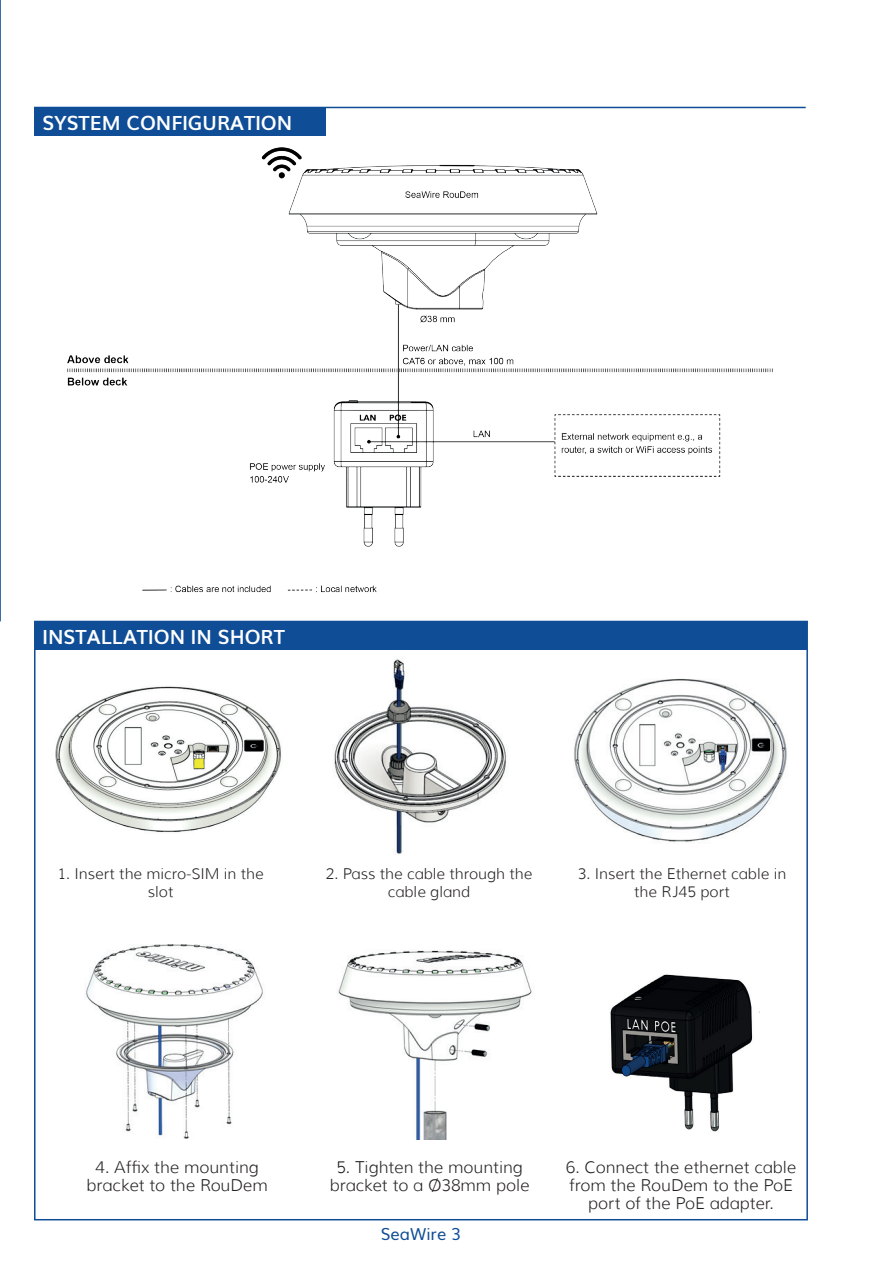
<style>
.page{position:relative;width:893px;height:1263px;background:#fff}
.page>*{position:absolute;margin:0;border:0;box-sizing:border-box;transform-origin:0 0}
.t1{font:700 19.5px "Muli";color:#fff}
.t2{font:300 16.5px/18px "Muli";color:#231f20;text-align:center}
.t3{font:16.5px "Muli";color:#0f4d96}
.t4{font:300 15px/18px "Muli";color:#231f20;text-align:center}
</style>
<div class="page">
<svg style="left:0;top:0;width:1px;height:621px"></svg>
<div style="left:34px;top:621px;width:773px;height:29px;background:#0f4d96"></div>
<img style="left:334px;top:659px;width:172px;height:195px">
<img style="left:55px;top:686px;width:226px;height:147px">
<img style="left:86px;top:945px;width:177px;height:194px">
<img style="left:338px;top:950px;width:194px;height:189px">
<img style="left:574px;top:678px;width:213px;height:165px">
<div style="left:34px;top:107px;width:291px;height:29px;background:#0f4d96"></div>
<hr style="left:34px;top:107px;width:772px;height:1px;background:#0f4d96">
<img style="left:610px;top:974px;width:143px;height:158px">
<img style="left:67px;top:147px;width:706px;height:446px">
<p class="t1" style="left:43px;top:107px;width:251px">SYSTEM CONFIGURATION</p>
<p class="t1" style="left:43px;top:621px;width:244px">INSTALLATION IN SHORT</p>
<p class="t4" style="left:58px;top:864px;width:208px">1. Insert the micro-SIM in the slot</p>
<p class="t4" style="left:326px;top:864px;width:208px">2. Pass the cable through the cable gland</p>
<p class="t4" style="left:578px;top:864px;width:210px">3. Insert the Ethernet cable in the RJ45 port</p>
<p class="t2" style="left:87px;top:1158px;width:183px">4. Affix the mounting bracket to the RouDem</p>
<p class="t2" style="left:330px;top:1158px;width:201px">5. Tighten the mounting bracket to a Ø38mm pole</p>
<p class="t2" style="left:566px;top:1158px;width:232px">6. Connect the ethernet cable from the RouDem to the PoE port of the PoE adapter.</p>
<p class="t3" style="left:381px;top:1220px;width:82px">SeaWire 3</p>
</div>
